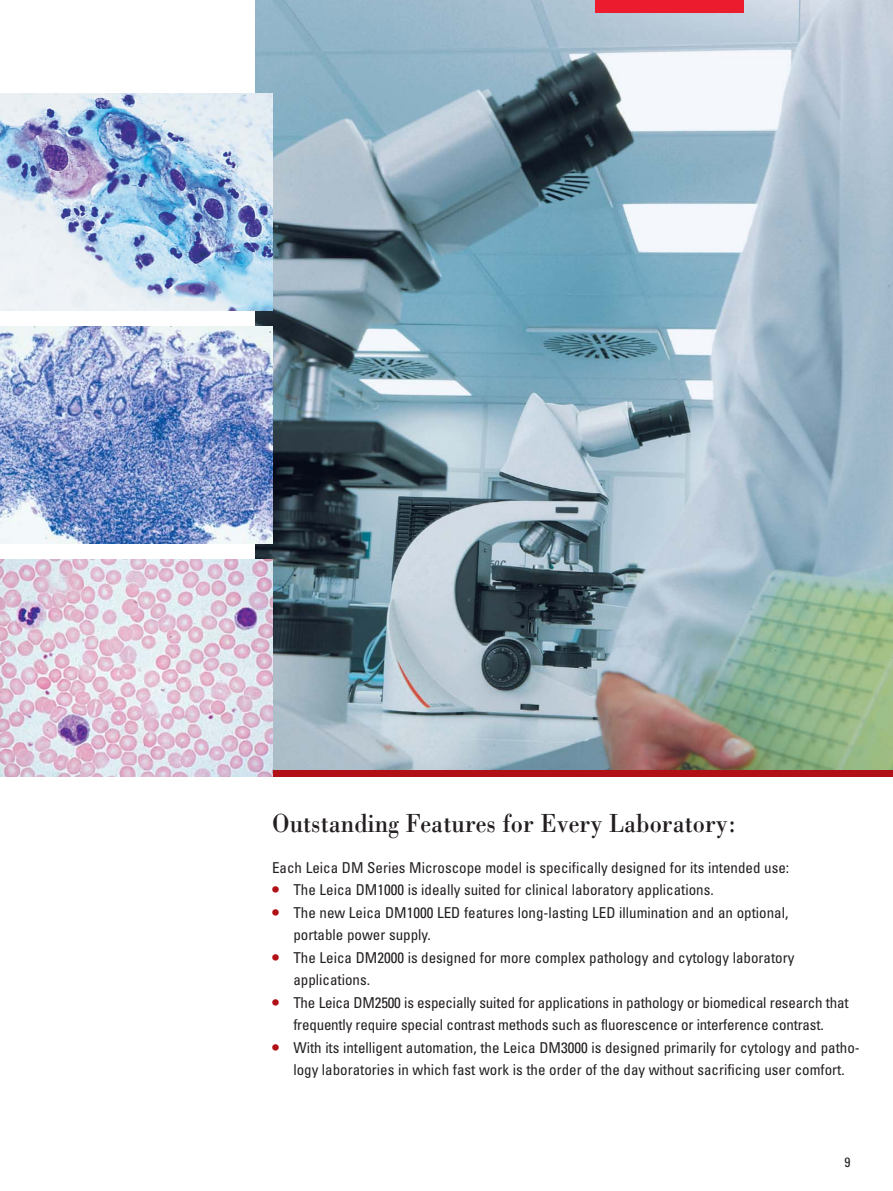
<style>
.page{position:relative;width:893px;height:1191px;background:#fff}
.page>*{position:absolute;margin:0;border:0;box-sizing:border-box;transform-origin:0 0}
.t1{font:27px "Leicana";color:#231f20}
.t2{font:condensed 15px/22.5px "Univers";color:#231f20}
.t3{font:condensed 13.5px "Univers";color:#231f20}
.s1{font-size:21px;color:#b01016}
</style>
<div class="page">
<img style="left:255px;top:0;width:638px;height:770px">
<div style="left:595px;top:0;width:149px;height:13px;background:#ed1b2e"></div>
<div style="left:255px;top:770px;width:638px;height:6px;background:#b01016"></div>
<img style="left:0;top:326px;width:272px;height:217px">
<img style="left:0;top:559px;width:272px;height:217px">
<img style="left:0;top:94px;width:272px;height:216px">
<h1 class="t1" style="left:272px;top:813px;width:465px">Outstanding Features for Every Laboratory:</h1>
<p class="t2" style="left:272px;top:857px;width:519px">Each Leica DM Series Microscope model is specifically designed for its intended use:</p>
<p class="t2" style="left:272px;top:880px;width:443px"><span class="s1">•</span> The Leica DM1000 is ideally suited for clinical laboratory applications.</p>
<p class="t2" style="left:293px;top:902px;width:496px;text-indent:-21px"><span class="s1">•</span> The new Leica DM1000 LED features long-lasting LED illumination and an optional, portable power supply.</p>
<p class="t2" style="left:293px;top:947px;width:502px;text-indent:-21px"><span class="s1">•</span> The Leica DM2000 is designed for more complex pathology and cytology laboratory applications.</p>
<p class="t2" style="left:272px;top:992px;width:578px;text-align:center"><span class="s1">•</span> The Leica DM2500 is especially suited for applications in pathology or biomedical research that frequently require special contrast methods such as fluorescence or interference contrast.</p>
<p class="t2" style="left:272px;top:1037px;width:589px;text-align:center"><span class="s1">•</span> With its intelligent automation, the Leica DM3000 is designed primarily for cytology and patho&shy;logy laboratories in which fast work is the order of the day without sacrificing user comfort.</p>
<p class="t3" style="left:844px;top:1157px;width:7px">9</p>
</div>
